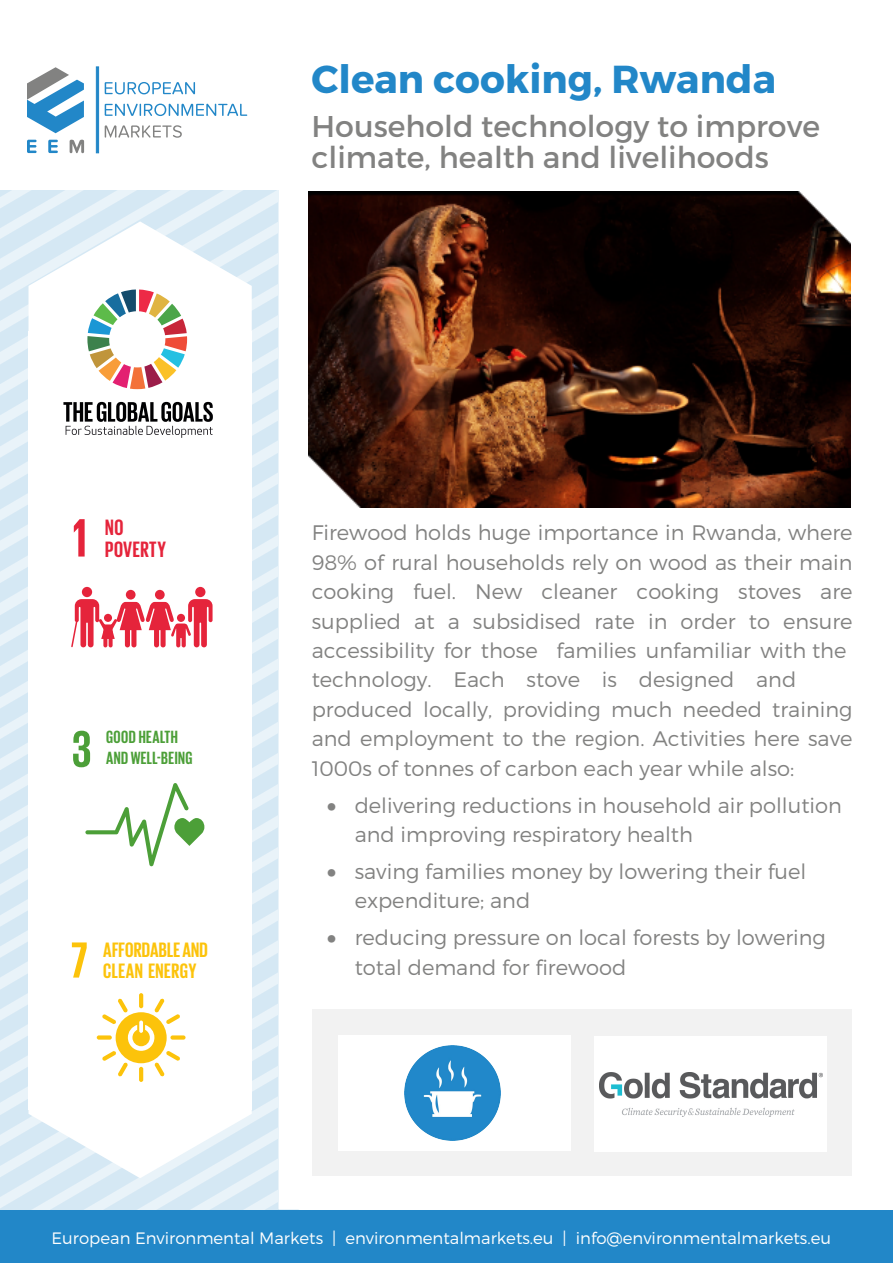
<style>
.page{position:relative;width:893px;height:1263px;background:#fff}
.page>*{position:absolute;margin:0;border:0;box-sizing:border-box;transform-origin:0 0}
.t1{font:700 39px "Montserrat";color:#2287c8}
.t2{font:30px/30.8px "Montserrat";color:#828281}
.t3{font:700 22.65px/22px "Giorgio Sans";letter-spacing:.025em;color:#e5243b}
.t4{font:700 21.3px/20.7px "Giorgio Sans";letter-spacing:.01em;color:#fcc30b}
.t5{font:300 21px/29.4px "Montserrat";color:#828281}
.t6{font:700 18.15px/21px "Giorgio Sans";letter-spacing:.025em;color:#4c9f38}
.t7{font:300 16.5px "Montserrat";color:#fff}
</style>
<div class="page">
<div style="left:0;top:0;width:279px;height:1211px;background:linear-gradient(to right,#ddecf6,#dcecf6)"></div>
<div style="left:29px;top:332px;width:223px;height:778px;background:#fff"></div>
<svg style="left:29px;top:221px;width:223px;height:181px"></svg>
<svg style="left:29px;top:942px;width:223px;height:236px"></svg>
<div style="left:0;top:30px;width:299px;height:160px;background:#fff"></div>
<div style="left:312px;top:1009px;width:540px;height:166px;background:#f2f2f2"></div>
<div style="left:0;top:1210px;width:893px;height:53px;background:#2287c8"></div>
<div style="left:594px;top:1036px;width:233px;height:116px;background:#fff"></div>
<div style="left:338px;top:1035px;width:233px;height:116px;background:#fff"></div>
<svg style="left:27px;top:66px;width:221px;height:87px"></svg>
<svg style="left:87px;top:289px;width:100px;height:100px"></svg>
<svg style="left:63px;top:402px;width:150px;height:36px"></svg>
<img style="left:599px;top:1072px;width:223px;height:44px">
<div style="left:0;top:0;width:299px;height:34px;background:#fff"></div>
<img style="left:405px;top:1045px;width:95px;height:95px">
<svg style="left:73px;top:731px;width:17px;height:36px"></svg>
<svg style="left:85px;top:783px;width:119px;height:83px"></svg>
<img style="left:309px;top:192px;width:542px;height:315px">
<svg style="left:74px;top:519px;width:11px;height:37px"></svg>
<div style="left:195px;top:587px;width:10px;height:10px;background:#e5243b;border-radius:50%"></div>
<div style="left:155px;top:590px;width:10px;height:10px;background:#e5243b;border-radius:50%"></div>
<div style="left:126px;top:590px;width:10px;height:10px;background:#e5243b;border-radius:50%"></div>
<div style="left:82px;top:587px;width:10px;height:10px;background:#e5243b;border-radius:50%"></div>
<svg style="left:71px;top:599px;width:142px;height:48px"></svg>
<svg style="left:72px;top:942px;width:15px;height:35px"></svg>
<div style="left:97px;top:1035px;width:15px;height:5px;background:#fcc30b;border-radius:2px"></div>
<div style="left:170px;top:1035px;width:16px;height:5px;background:#fcc30b;border-radius:2px"></div>
<svg style="left:139px;top:993px;width:4px;height:15px"></svg>
<svg style="left:139px;top:1067px;width:4px;height:15px"></svg>
<svg style="left:102px;top:998px;width:78px;height:79px"></svg>
<p class="t1" style="left:312px;top:55px;width:466px">Clean cooking, Rwanda</p>
<p class="t2" style="left:312px;top:111px;width:510px">Household technology to improve climate, health and livelihoods</p>
<p class="t3" style="left:105px;top:515px;width:62px">NO<br>POVERTY</p>
<p class="t6" style="left:106px;top:725px;width:88px">GOOD HEALTH<br>AND WELL-BEING</p>
<p class="t4" style="left:103px;top:939px;width:106px">AFFORDABLE AND<br>CLEAN ENERGY</p>
<p class="t5" style="left:312px;top:518px;width:542px">Firewood holds huge importance in Rwanda, where 98% of rural households rely on wood as their main cooking fuel. New cleaner cooking stoves are supplied at a subsidised rate in order to ensure accessibility for those families unfamiliar with the technology. Each stove is designed and produced locally, providing much needed training and employment to the region. Activities here save 1000s of tonnes of carbon each year while also:</p>
<p class="t5" style="left:355px;top:790px;width:489px;text-indent:-28px">• delivering reductions in household air pollution and improving respiratory health</p>
<p class="t5" style="left:355px;top:856px;width:453px;text-indent:-28px">• saving families money by lowering their fuel expenditure; and</p>
<p class="t5" style="left:355px;top:923px;width:473px;text-indent:-28px">• reducing pressure on local forests by lowering total demand for firewood</p>
<p class="t7" style="left:52px;top:1228px;width:781px">European Environmental Markets | environmentalmarkets.eu | info@environmentalmarkets.eu</p>
</div>
